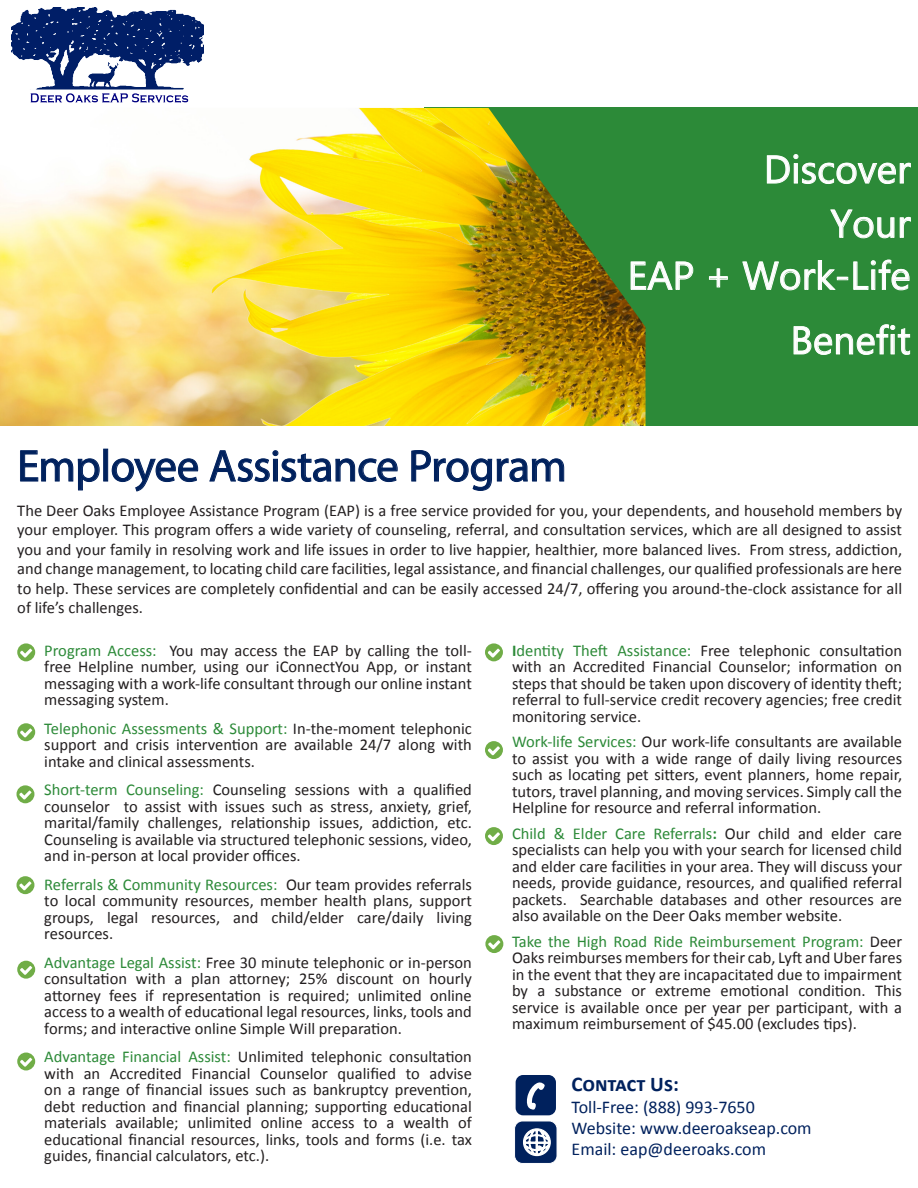
<style>
.page{position:relative;width:918px;height:1188px;background:#fff}
.page>*{position:absolute;margin:0;border:0;box-sizing:border-box;transform-origin:0 0}
.t1{font:45px "Myriad Pro";letter-spacing:-.015em;color:#00215d}
.t2{font:39px "Microsoft New Tai Lue";color:#fff}
.t3{font:700 21px "Calibri";color:#00215d}
.t4{font:18px "Calibri";color:#00215d}
.t5{font:16.5px/16.5px "Calibri";color:#231f20;text-align:justify}
.s1{color:#2c8a38}
.s2{font-weight:700;color:#2c8a38}
</style>
<div class="page">
<div style="left:515px;top:1121px;width:42px;height:42px;background:#00215d;border-radius:8px"></div>
<div style="left:514px;top:1121px;width:43px;height:43px;border:1px solid #fff;border-radius:8px"></div>
<svg style="left:523px;top:1128px;width:28px;height:29px"></svg>
<div style="left:516px;top:1075px;width:40px;height:40px;background:#00215d;border-radius:7px"></div>
<svg style="left:526px;top:1082px;width:19px;height:28px"></svg>
<div style="left:424px;top:108px;width:494px;height:318px;background:#2c8a38"></div>
<img style="left:11px;top:7px;width:192px;height:96px">
<img style="left:0;top:108px;width:646px;height:318px">
<svg style="left:767px;top:154px;width:144px;height:30px"></svg>
<svg style="left:630px;top:261px;width:64px;height:29px"></svg>
<svg style="left:709px;top:268px;width:19px;height:20px"></svg>
<svg style="left:742px;top:259px;width:168px;height:32px"></svg>
<svg style="left:793px;top:324px;width:117px;height:31px"></svg>
<svg style="left:20px;top:450px;width:80px;height:41px"></svg>
<div style="left:103px;top:449px;width:5px;height:32px;border:1px solid #00215d"></div>
<svg style="left:112px;top:458px;width:86px;height:34px"></svg>
<svg style="left:209px;top:450px;width:189px;height:32px"></svg>
<svg style="left:411px;top:450px;width:153px;height:41px"></svg>
<svg style="left:17px;top:644px;width:18px;height:17px"></svg>
<svg style="left:17px;top:723px;width:18px;height:18px"></svg>
<svg style="left:17px;top:785px;width:17px;height:18px"></svg>
<svg style="left:17px;top:876px;width:17px;height:18px"></svg>
<svg style="left:17px;top:961px;width:18px;height:18px"></svg>
<svg style="left:17px;top:1053px;width:18px;height:17px"></svg>
<svg style="left:485px;top:935px;width:18px;height:18px"></svg>
<svg style="left:485px;top:827px;width:18px;height:18px"></svg>
<svg style="left:485px;top:741px;width:18px;height:18px"></svg>
<svg style="left:485px;top:644px;width:18px;height:17px"></svg>
<svg style="left:830px;top:209px;width:81px;height:30px"></svg>
<p class="t2" style="left:764px;top:147px;width:148px">Discover</p>
<p class="t2" style="left:831px;top:201px;width:82px">Your</p>
<p class="t1" style="left:17px;top:438px;width:551px">Employee Assistance Program</p>
<p class="t2" style="left:628px;top:253px;width:285px">EAP + Work-Life</p>
<p class="t2" style="left:791px;top:318px;width:122px">Benefit</p>
<p class="t5" style="left:17px;top:500px;width:886px;line-height:19.5px">The Deer Oaks Employee Assistance Program (EAP) is a free service provided for you, your dependents, and household members by your employer. This program offers a wide variety of counseling, referral, and consultation services, which are all designed to assist you and your family in resolving work and life issues in order to live happier, healthier, more balanced lives. From stress, addiction, and change management, to locating child care facilities, legal assistance, and financial challenges, our qualified professionals are here to help. These services are completely confidential and can be easily accessed 24/7, offering you around-the-clock assistance for all of life’s challenges.</p>
<p class="t5" style="left:44px;top:642px;width:429px"><span class="s1">Program Access:</span> You may access the EAP by calling the toll&shy;free Helpline number, using our iConnectYou App, or instant messaging with a work-life consultant through our online instant messaging system.</p>
<p class="t5" style="left:44px;top:720px;width:429px"><span class="s1">Telephonic Assessments &amp; Support:</span> In-the-moment telephonic support and crisis intervention are available 24/7 along with intake and clinical assessments.</p>
<p class="t5" style="left:44px;top:782px;width:429px"><span class="s1">Short-term Counseling:</span> Counseling sessions with a qualified counselor to assist with issues such as stress, anxiety, grief, marital/family challenges, relationship issues, addiction, etc.<br>Counseling is available via structured telephonic sessions, video, and in-person at local provider offices.</p>
<p class="t5" style="left:44px;top:876px;width:429px"><span class="s1">Referrals &amp; Community Resources:</span> Our team provides referrals to local community resources, member health plans, support groups, legal resources, and child/elder care/daily living resources.</p>
<p class="t5" style="left:44px;top:954px;width:429px"><span class="s1">Advantage Legal Assist:</span> Free 30 minute telephonic or in-person consultation with a plan attorney; 25% discount on hourly attorney fees if representation is required; unlimited online access to a wealth of educational legal resources, links, tools and forms; and interactive online Simple Will preparation.</p>
<p class="t5" style="left:44px;top:1049px;width:429px"><span class="s1">Advantage Financial Assist:</span> Unlimited telephonic consultation with an Accredited Financial Counselor qualified to advise on a range of financial issues such as bankruptcy prevention, debt reduction and financial planning; supporting educational materials available; unlimited online access to a wealth of educational financial resources, links, tools and forms (i.e. tax guides, financial calculators, etc.).</p>
<p class="t5" style="left:512px;top:642px;width:392px"><span class="s2">I</span><span class="s1">dentity Theft Assistance:</span> Free telephonic consultation with an Accredited Financial Counselor; information on steps that should be taken upon discovery of identity theft; referral to full-service credit recovery agencies; free credit monitoring service.</p>
<p class="t5" style="left:512px;top:734px;width:392px"><span class="s1">Work-life Services:</span> Our work-life consultants are available to assist you with a wide range of daily living resources such as locating pet sitters, event planners, home repair, tutors, travel planning, and moving services. Simply call the Helpline for resource and referral information.</p>
<p class="t5" style="left:512px;top:825px;width:392px"><span class="s1">Child &amp; Elder Care Referrals</span><span class="s2">:</span> Our child and elder care specialists can help you with your search for licensed child and elder care facilities in your area. They will discuss your needs, provide guidance, resources, and qualified referral packets. Searchable databases and other resources are also available on the Deer Oaks member website.</p>
<p class="t5" style="left:512px;top:933px;width:392px"><span class="s1">Take the High Road Ride Reimbursement Program:</span> Deer Oaks reimburses members for their cab, Lyft and Uber fares in the event that they are incapacitated due to impairment by a substance or extreme emotional condition. This service is available once per year per participant, with a maximum reimbursement of $45.00 (excludes tips).</p>
<p class="t3" style="left:572px;top:1070px;width:109px">Contact Us:</p>
<p class="t4" style="left:572px;top:1096px;width:185px">Toll-Free: (888) 993-7650</p>
<p class="t4" style="left:572px;top:1117px;width:242px">Website: www.deeroakseap.com</p>
<p class="t4" style="left:572px;top:1138px;width:196px">Email: eap@deeroaks.com</p>
</div>
